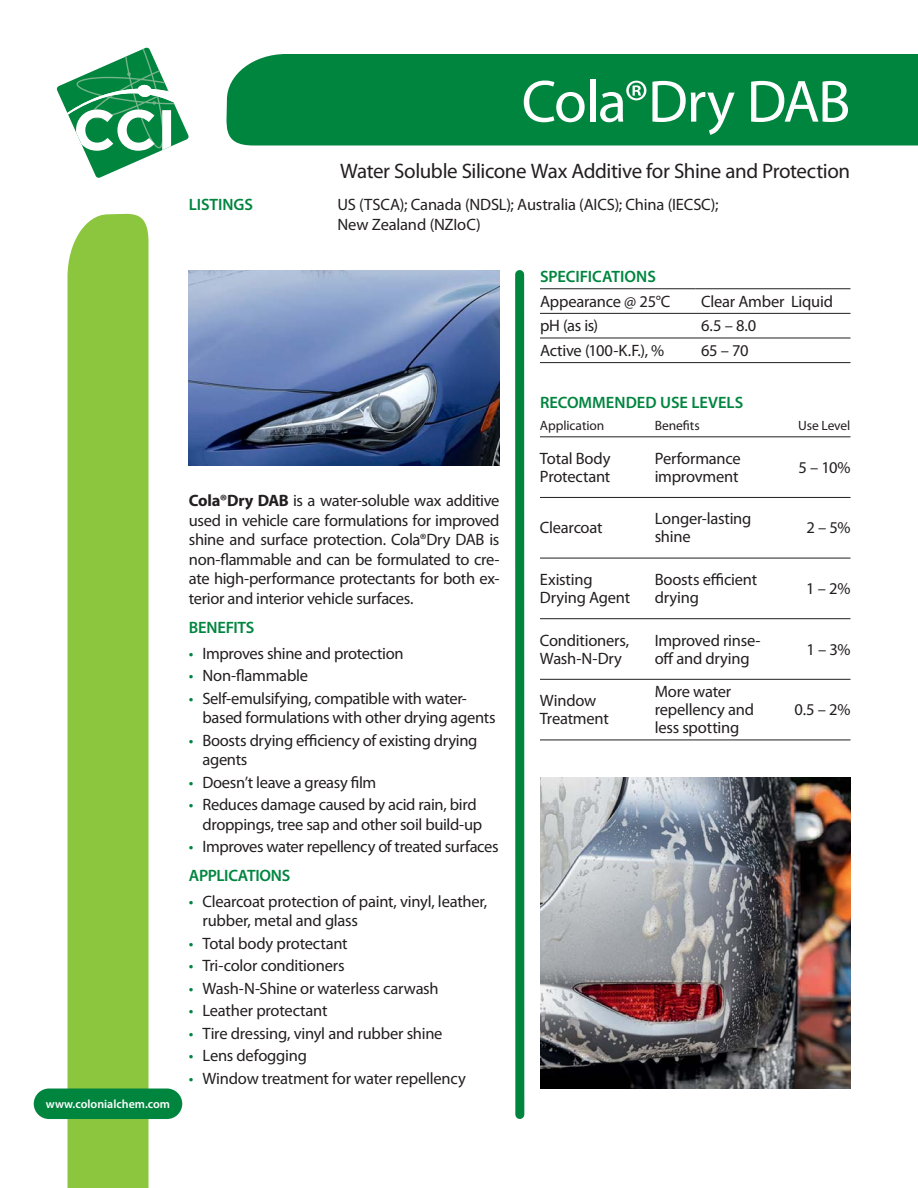
<style>
.page{position:relative;width:918px;height:1188px;background:#fff}
.page>*{position:absolute;margin:0;border:0;box-sizing:border-box;transform-origin:0 0}
.t1{font:60px "Myriad Pro";letter-spacing:-.03em;color:#fff}
.t2{font:21px "Myriad Pro";letter-spacing:-.02em;color:#231f20}
.t3{font:16.5px/19.5px "Myriad Pro";letter-spacing:-.015em;color:#231f20}
.t4{font:600 16.5px "Myriad Pro";letter-spacing:-.005em;color:#00853f}
.t5{font:13.5px "Myriad Pro";letter-spacing:-.005em;color:#231f20}
.t6{font:600 12px "Myriad Pro";color:#fff}
.s1{font-weight:700}
.s2{color:#00853f}
.s3{font-weight:600;color:#00853f}
</style>
<div class="page">
<div style="left:226px;top:54px;width:692px;height:92px;background:#00853f"></div>
<svg style="left:56px;top:47px;width:133px;height:131px"></svg>
<div style="left:68px;top:213px;width:80px;height:975px;background:#8cc63f"></div>
<div style="left:34px;top:1089px;width:148px;height:30px;background:#00853f;border-radius:15px"></div>
<div style="left:515px;top:274px;width:9px;height:841px;background:#00853f"></div>
<hr style="left:695px;top:288px;width:155px;height:1px;background:#231f20">
<hr style="left:540px;top:313px;width:310px;height:1px;background:#231f20">
<hr style="left:540px;top:338px;width:310px;height:1px;background:#231f20">
<hr style="left:540px;top:362px;width:310px;height:1px;background:#231f20">
<hr style="left:540px;top:288px;width:155px;height:1px;background:#231f20">
<img style="left:189px;top:270px;width:311px;height:195px">
<hr style="left:540px;top:436px;width:310px;height:1px;background:#231f20">
<hr style="left:540px;top:497px;width:310px;height:1px;background:#231f20">
<hr style="left:540px;top:558px;width:310px;height:1px;background:#231f20">
<hr style="left:540px;top:618px;width:310px;height:1px;background:#231f20">
<hr style="left:540px;top:679px;width:310px;height:1px;background:#231f20">
<hr style="left:540px;top:740px;width:310px;height:1px;background:#231f20">
<img style="left:540px;top:777px;width:310px;height:312px">
<p class="t6" style="left:46px;top:1100px;width:126px">www.colonialchem.com</p>
<h1 class="t1" style="left:522px;top:79px;width:330px">Cola®Dry DAB</h1>
<p class="t2" style="left:340px;top:163px;width:512px">Water Soluble Silicone Wax Additive for Shine and Protection</p>
<p class="t4" style="left:189px;top:198px;width:65px">LISTINGS</p>
<p class="t3" style="left:337px;top:196px;width:383px">US (TSCA); Canada (NDSL); Australia (AICS); China (IECSC);<br>New Zealand (NZIoC)</p>
<p class="t3" style="left:189px;top:493px;width:312px;text-align:justify"><span class="s1">Cola®Dry DAB</span> is a water-soluble wax additive used in vehicle care formulations for improved shine and surface protection. Cola®Dry DAB is non-flammable and can be formulated to cre&shy;ate high-performance protectants for both ex&shy;terior and interior vehicle surfaces.</p>
<p class="t4" style="left:189px;top:621px;width:67px">BENEFITS</p>
<p class="t3" style="left:189px;top:645px;width:216px"><span class="s2">•</span> Improves shine and protection</p>
<p class="t3" style="left:189px;top:667px;width:121px"><span class="s2">•</span> Non-flammable</p>
<p class="t3" style="left:202px;top:690px;width:295px;text-indent:-13px"><span class="s2">•</span> Self-emulsifying, compatible with water&shy;based formulations with other drying agents</p>
<p class="t3" style="left:202px;top:732px;width:277px;text-indent:-13px"><span class="s2">•</span> Boosts drying efficiency of existing drying agents</p>
<p class="t3" style="left:189px;top:774px;width:189px"><span class="s2">•</span> Doesn’t leave a greasy film</p>
<p class="t3" style="left:202px;top:796px;width:281px;text-indent:-13px"><span class="s2">•</span> Reduces damage caused by acid rain, bird droppings, tree sap and other soil build-up</p>
<p class="t3" style="left:189px;top:834px;width:311px;line-height:29.2px"><span class="s2">•</span> Improves water repellency of treated surfaces<br><span class="s3">APPLICATIONS</span></p>
<p class="t3" style="left:202px;top:893px;width:286px;text-indent:-13px"><span class="s2">•</span> Clearcoat protection of paint, vinyl, leather, rubber, metal and glass</p>
<p class="t3" style="left:189px;top:935px;width:160px"><span class="s2">•</span> Total body protectant</p>
<p class="t3" style="left:189px;top:958px;width:157px"><span class="s2">•</span> Tri-color conditioners</p>
<p class="t3" style="left:189px;top:980px;width:251px"><span class="s2">•</span> Wash-N-Shine or waterless carwash</p>
<p class="t3" style="left:189px;top:1003px;width:140px"><span class="s2">•</span> Leather protectant</p>
<p class="t3" style="left:189px;top:1025px;width:255px"><span class="s2">•</span> Tire dressing, vinyl and rubber shine</p>
<p class="t3" style="left:189px;top:1048px;width:120px"><span class="s2">•</span> Lens defogging</p>
<p class="t3" style="left:189px;top:1070px;width:278px"><span class="s2">•</span> Window treatment for water repellency</p>
<p class="t4" style="left:540px;top:271px;width:117px">SPECIFICATIONS</p>
<p class="t3" style="left:540px;top:293px;width:132px">Appearance @ 25°C</p>
<p class="t3" style="left:701px;top:293px;width:133px">Clear Amber Liquid</p>
<p class="t3" style="left:540px;top:318px;width:60px">pH (as is)</p>
<p class="t3" style="left:701px;top:318px;width:56px">6.5 – 8.0</p>
<p class="t3" style="left:540px;top:342px;width:126px">Active (100-K.F.), %</p>
<p class="t3" style="left:701px;top:342px;width:49px">65 – 70</p>
<p class="t4" style="left:540px;top:396px;width:205px">RECOMMENDED USE LEVELS</p>
<p class="t5" style="left:540px;top:420px;width:66px">Application</p>
<p class="t5" style="left:655px;top:420px;width:47px">Benefits</p>
<p class="t5" style="left:798px;top:420px;width:54px">Use Level</p>
<p class="t3" style="left:540px;top:451px;width:72px;line-height:18px">Total Body<br>Protectant</p>
<p class="t3" style="left:655px;top:451px;width:88px;line-height:18px">Performance improvment</p>
<p class="t3" style="left:799px;top:459px;width:53px">5 – 10%</p>
<p class="t3" style="left:540px;top:520px;width:64px">Clearcoat</p>
<p class="t3" style="left:655px;top:511px;width:98px;line-height:18px">Longer-lasting shine</p>
<p class="t3" style="left:806px;top:520px;width:46px">2 – 5%</p>
<p class="t3" style="left:540px;top:572px;width:92px;line-height:18px">Existing<br>Drying Agent</p>
<p class="t3" style="left:655px;top:572px;width:104px;line-height:18px">Boosts efficient drying</p>
<p class="t3" style="left:806px;top:580px;width:46px">1 – 2%</p>
<p class="t3" style="left:540px;top:633px;width:91px;line-height:18px">Conditioners,<br>Wash-N-Dry</p>
<p class="t3" style="left:655px;top:633px;width:107px;line-height:18px">Improved rinse&shy;off and drying</p>
<p class="t3" style="left:806px;top:641px;width:46px">1 – 3%</p>
<p class="t3" style="left:540px;top:693px;width:70px;line-height:18px">Window<br>Treatment</p>
<p class="t3" style="left:655px;top:684px;width:101px;line-height:18px">More water repellency and less spotting</p>
<p class="t3" style="left:795px;top:702px;width:57px">0.5 – 2%</p>
</div>
